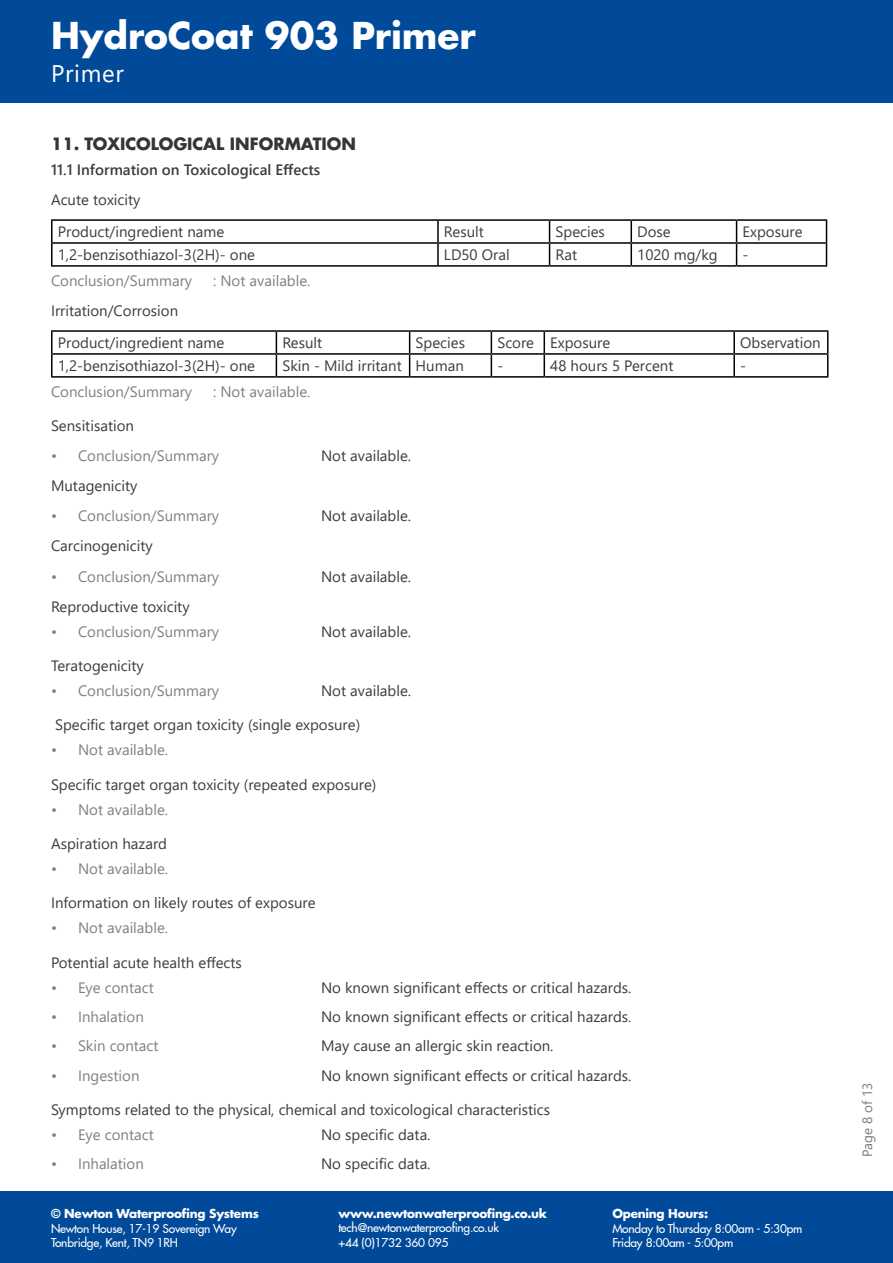
<style>
.page{position:relative;width:893px;height:1263px;background:#fff}
.page>*{position:absolute;margin:0;border:0;box-sizing:border-box;transform-origin:0 0}
.t1{font:700 36px "Futura LT Pro";color:#fff}
.t2{font:24px "Segoe UI";letter-spacing:.03em;color:#fff}
.t3{font:700 16.5px "Futura LT Pro";color:#353535}
.t4{font:15px/32.1px "Segoe UI";color:#3c3c3b}
.t5{font:15px "Segoe UI";color:#818080}
.t6{font:600 15px "Segoe UI";color:#3c3c3b}
.t7{font:13.5px "Segoe UI";color:#7b7b7b}
.t8{font:500 12px/14.4px "Futura LT Pro";letter-spacing:-.02em;color:#fff}
.t9{font:700 12px "Futura LT Pro";letter-spacing:-.02em;color:#fff}
</style>
<div class="page">
<div style="left:0;top:0;width:893px;height:103px;background:#014a99"></div>
<div style="left:0;top:1191px;width:893px;height:72px;background:#014a99"></div>
<hr style="left:51px;top:219px;width:387px;height:2px;background:#000">
<hr style="left:51px;top:221px;width:2px;height:21px;background:#000">
<hr style="left:438px;top:219px;width:112px;height:2px;background:#000">
<hr style="left:437px;top:221px;width:2px;height:21px;background:#000">
<hr style="left:550px;top:219px;width:81px;height:2px;background:#000">
<hr style="left:631px;top:219px;width:106px;height:2px;background:#000">
<hr style="left:630px;top:221px;width:2px;height:21px;background:#000">
<hr style="left:737px;top:219px;width:90px;height:2px;background:#000">
<hr style="left:51px;top:242px;width:387px;height:2px;background:#000">
<hr style="left:51px;top:244px;width:2px;height:21px;background:#000">
<hr style="left:438px;top:242px;width:112px;height:2px;background:#000">
<hr style="left:437px;top:244px;width:2px;height:21px;background:#000">
<hr style="left:550px;top:242px;width:81px;height:2px;background:#000">
<svg style="left:549px;top:221px;width:1px;height:44px"></svg>
<hr style="left:631px;top:242px;width:106px;height:2px;background:#000">
<hr style="left:630px;top:244px;width:2px;height:21px;background:#000">
<hr style="left:737px;top:242px;width:90px;height:2px;background:#000">
<svg style="left:736px;top:221px;width:1px;height:44px"></svg>
<svg style="left:826px;top:221px;width:1px;height:44px"></svg>
<hr style="left:51px;top:265px;width:387px;height:2px;background:#000">
<hr style="left:438px;top:265px;width:112px;height:2px;background:#000">
<hr style="left:550px;top:265px;width:81px;height:2px;background:#000">
<hr style="left:631px;top:265px;width:106px;height:2px;background:#000">
<hr style="left:737px;top:265px;width:90px;height:2px;background:#000">
<hr style="left:51px;top:330px;width:225px;height:2px;background:#000">
<hr style="left:51px;top:332px;width:2px;height:21px;background:#000">
<hr style="left:276px;top:330px;width:134px;height:2px;background:#000">
<hr style="left:410px;top:330px;width:81px;height:2px;background:#000">
<hr style="left:491px;top:330px;width:53px;height:2px;background:#000">
<hr style="left:544px;top:330px;width:190px;height:2px;background:#000">
<hr style="left:734px;top:330px;width:94px;height:2px;background:#000">
<hr style="left:733px;top:332px;width:2px;height:21px;background:#000">
<hr style="left:51px;top:353px;width:225px;height:2px;background:#000">
<hr style="left:51px;top:355px;width:2px;height:21px;background:#000">
<hr style="left:276px;top:353px;width:134px;height:2px;background:#000">
<svg style="left:276px;top:332px;width:1px;height:44px"></svg>
<hr style="left:410px;top:353px;width:81px;height:2px;background:#000">
<svg style="left:409px;top:332px;width:1px;height:44px"></svg>
<hr style="left:491px;top:353px;width:53px;height:2px;background:#000">
<svg style="left:491px;top:332px;width:1px;height:44px"></svg>
<hr style="left:544px;top:353px;width:190px;height:2px;background:#000">
<svg style="left:544px;top:332px;width:1px;height:44px"></svg>
<hr style="left:734px;top:353px;width:94px;height:2px;background:#000">
<hr style="left:733px;top:355px;width:2px;height:21px;background:#000">
<svg style="left:827px;top:332px;width:1px;height:44px"></svg>
<hr style="left:51px;top:376px;width:225px;height:2px;background:#000">
<hr style="left:276px;top:376px;width:134px;height:2px;background:#000">
<hr style="left:410px;top:376px;width:81px;height:2px;background:#000">
<hr style="left:491px;top:376px;width:53px;height:2px;background:#000">
<hr style="left:544px;top:376px;width:190px;height:2px;background:#000">
<hr style="left:734px;top:376px;width:94px;height:2px;background:#000">
<h1 class="t1" style="left:51px;top:8px;width:426px">HydroCoat 903 Primer</h1>
<h2 class="t2" style="left:51px;top:51px;width:74px">Primer</h2>
<p class="t3" style="left:51px;top:131px;width:307px">11. TOXICOLOGICAL INFORMATION</p>
<p class="t6" style="left:51px;top:155px;width:271px">11.1 Information on Toxicological Effects</p>
<p class="t4" style="left:58px;top:182px;width:168px;text-indent:-7px">Acute toxicity<br>Product/ingredient name</p>
<p class="t4" style="left:444px;top:214px;width:41px">Result</p>
<p class="t4" style="left:556px;top:214px;width:51px">Species</p>
<p class="t4" style="left:637px;top:214px;width:35px">Dose</p>
<p class="t4" style="left:743px;top:214px;width:61px">Exposure</p>
<p class="t4" style="left:58px;top:237px;width:199px">1,2-benzisothiazol-3(2H)- one</p>
<p class="t4" style="left:444px;top:237px;width:67px">LD50 Oral</p>
<p class="t4" style="left:556px;top:237px;width:23px">Rat</p>
<p class="t4" style="left:637px;top:237px;width:82px">1020 mg/kg</p>
<p class="t4" style="left:743px;top:237px;width:7px">-</p>
<p class="t5" style="left:51px;top:266px;width:143px">Conclusion/Summary</p>
<p class="t5" style="left:213px;top:266px;width:99px">: Not available.</p>
<p class="t4" style="left:58px;top:293px;width:168px;text-indent:-7px">Irritation/Corrosion<br>Product/ingredient name</p>
<p class="t4" style="left:282px;top:325px;width:41px">Result</p>
<p class="t4" style="left:416px;top:325px;width:51px">Species</p>
<p class="t4" style="left:497px;top:325px;width:114px">Score Exposure</p>
<p class="t4" style="left:740px;top:325px;width:82px">Observation</p>
<p class="t4" style="left:58px;top:348px;width:199px">1,2-benzisothiazol-3(2H)- one</p>
<p class="t4" style="left:282px;top:348px;width:183px">Skin - Mild irritant Human</p>
<p class="t4" style="left:497px;top:348px;width:7px">-</p>
<p class="t4" style="left:550px;top:348px;width:125px">48 hours 5 Percent</p>
<p class="t4" style="left:740px;top:348px;width:7px">-</p>
<p class="t5" style="left:51px;top:377px;width:143px">Conclusion/Summary</p>
<p class="t5" style="left:213px;top:377px;width:99px">: Not available.</p>
<p class="t4" style="left:51px;top:408px;width:84px">Sensitisation</p>
<p class="t5" style="left:51px;top:442px;width:170px">• Conclusion/Summary</p>
<p class="t4" style="left:321px;top:438px;width:92px">Not available.</p>
<p class="t4" style="left:51px;top:468px;width:88px">Mutagenicity</p>
<p class="t5" style="left:51px;top:502px;width:170px">• Conclusion/Summary</p>
<p class="t4" style="left:321px;top:499px;width:92px">Not available.</p>
<p class="t4" style="left:51px;top:529px;width:103px">Carcinogenicity</p>
<p class="t5" style="left:51px;top:562px;width:170px">• Conclusion/Summary</p>
<p class="t4" style="left:321px;top:559px;width:92px">Not available.</p>
<p class="t4" style="left:51px;top:589px;width:140px">Reproductive toxicity</p>
<p class="t5" style="left:51px;top:617px;width:170px">• Conclusion/Summary</p>
<p class="t4" style="left:321px;top:614px;width:92px">Not available.</p>
<p class="t4" style="left:51px;top:648px;width:94px">Teratogenicity</p>
<p class="t5" style="left:51px;top:676px;width:170px">• Conclusion/Summary</p>
<p class="t4" style="left:321px;top:673px;width:92px">Not available.</p>
<p class="t4" style="left:55px;top:708px;width:307px">Specific target organ toxicity (single exposure)</p>
<p class="t5" style="left:51px;top:736px;width:119px">• Not available.</p>
<p class="t4" style="left:51px;top:767px;width:327px">Specific target organ toxicity (repeated exposure)</p>
<p class="t5" style="left:51px;top:795px;width:119px">• Not available.</p>
<p class="t4" style="left:51px;top:826px;width:118px">Aspiration hazard</p>
<p class="t5" style="left:51px;top:855px;width:119px">• Not available.</p>
<p class="t4" style="left:51px;top:886px;width:266px">Information on likely routes of exposure</p>
<p class="t5" style="left:51px;top:914px;width:119px">• Not available.</p>
<p class="t4" style="left:51px;top:945px;width:192px">Potential acute health effects</p>
<p class="t5" style="left:51px;top:973px;width:104px">• Eye contact</p>
<p class="t4" style="left:321px;top:970px;width:312px">No known significant effects or critical hazards.</p>
<p class="t5" style="left:51px;top:1002px;width:94px">• Inhalation</p>
<p class="t4" style="left:321px;top:999px;width:312px">No known significant effects or critical hazards.</p>
<p class="t5" style="left:51px;top:1032px;width:109px">• Skin contact</p>
<p class="t4" style="left:321px;top:1028px;width:234px">May cause an allergic skin reaction.</p>
<p class="t5" style="left:51px;top:1061px;width:90px">• Ingestion</p>
<p class="t4" style="left:321px;top:1058px;width:312px">No known significant effects or critical hazards.</p>
<p class="t4" style="left:51px;top:1092px;width:501px">Symptoms related to the physical, chemical and toxicological characteristics</p>
<p class="t5" style="left:51px;top:1120px;width:104px">• Eye contact</p>
<p class="t4" style="left:321px;top:1117px;width:111px">No specific data.</p>
<p class="t5" style="left:51px;top:1150px;width:94px">• Inhalation</p>
<p class="t4" style="left:321px;top:1146px;width:111px">No specific data.</p>
<p class="t9" style="left:51px;top:1204px;width:209px">© Newton Waterproofing Systems</p>
<p class="t8" style="left:51px;top:1220px;width:187px">Newton House, 17-19 Sovereign Way<br>Tonbridge, Kent, TN9 1RH</p>
<p class="t9" style="left:338px;top:1204px;width:210px">www.newtonwaterproofing.co.uk</p>
<p class="t8" style="left:338px;top:1220px;width:162px">tech@newtonwaterproofing.co.uk +44 (0)1732 360 095</p>
<p class="t9" style="left:612px;top:1204px;width:97px">Opening Hours:</p>
<p class="t8" style="left:612px;top:1220px;width:191px">Monday to Thursday 8:00am - 5:30pm<br>Friday 8:00am - 5:00pm</p>
<p class="t7" style="left:854px;top:1157px;width:76px;rotate:-90deg">Page 8 of 13</p>
</div>
